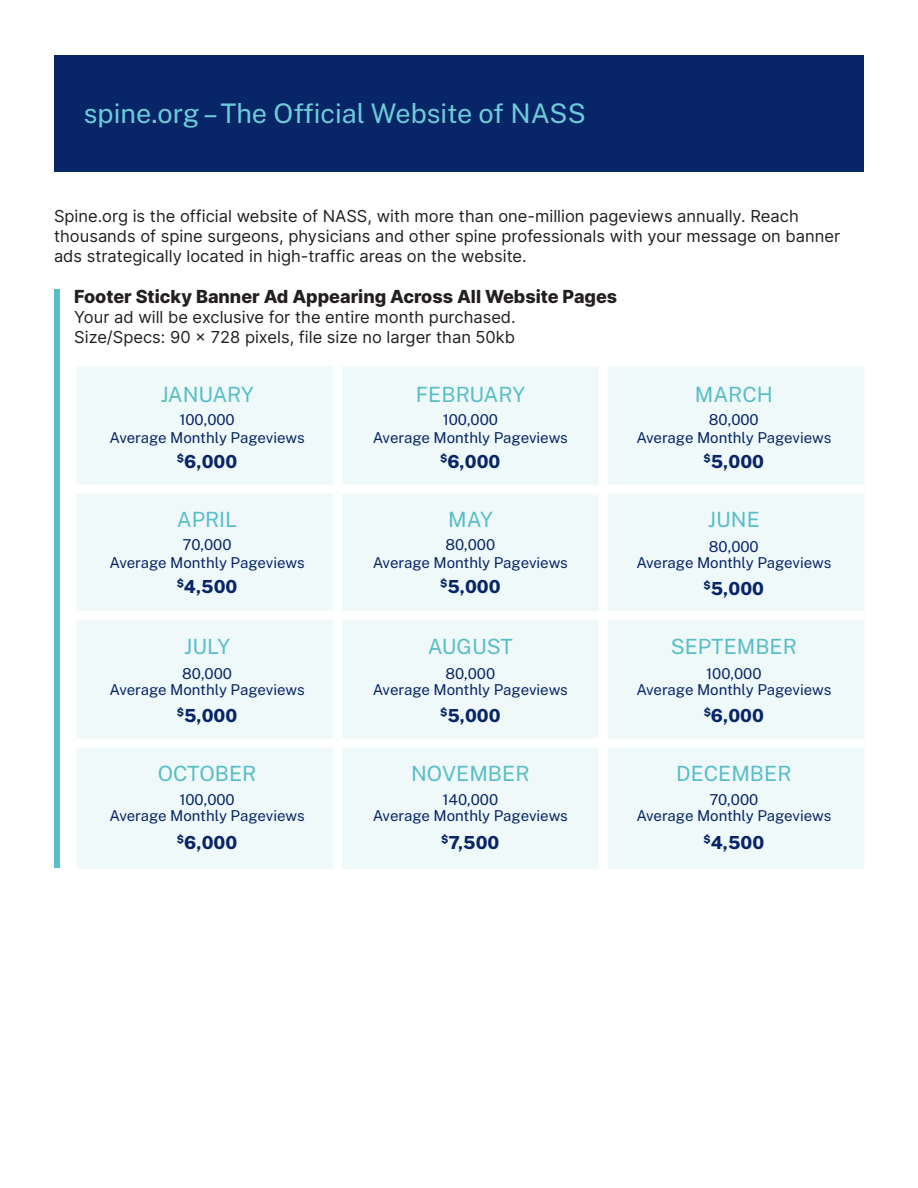
<style>
.page{position:relative;width:918px;height:1188px;background:#fff}
.page>*{position:absolute;margin:0;border:0;box-sizing:border-box;transform-origin:0 0}
.t1{font:27px "Public Sans";color:#6dccda}
.t2{font:21px "Public Sans";color:#58bec7}
.t3{font:800 18px "Public Sans";color:#072567}
.t4{font:800 18px "Inter";color:#231f20}
.t5{font:16.5px/19.8px "Inter";color:#231f20}
.t6{font:15px/15.8px "Public Sans";letter-spacing:-.005em;color:#072567;text-align:center}
</style>
<div class="page">
<div style="left:54px;top:55px;width:810px;height:117px;background:#072567"></div>
<div style="left:77px;top:366px;width:787px;height:503px;background:#f0f9fa"></div>
<div style="left:333px;top:366px;width:9px;height:119px;background:#fff"></div>
<div style="left:599px;top:366px;width:9px;height:119px;background:#fff"></div>
<div style="left:77px;top:485px;width:261px;height:9px;background:#fff"></div>
<div style="left:338px;top:485px;width:265px;height:9px;background:#fff"></div>
<div style="left:333px;top:494px;width:9px;height:117px;background:#fff"></div>
<div style="left:603px;top:485px;width:262px;height:9px;background:#fff"></div>
<div style="left:599px;top:494px;width:9px;height:117px;background:#fff"></div>
<div style="left:77px;top:611px;width:261px;height:9px;background:#fff"></div>
<div style="left:338px;top:611px;width:265px;height:9px;background:#fff"></div>
<div style="left:333px;top:620px;width:9px;height:119px;background:#fff"></div>
<div style="left:603px;top:611px;width:262px;height:9px;background:#fff"></div>
<div style="left:599px;top:620px;width:9px;height:119px;background:#fff"></div>
<div style="left:77px;top:739px;width:261px;height:9px;background:#fff"></div>
<div style="left:338px;top:739px;width:265px;height:9px;background:#fff"></div>
<div style="left:333px;top:748px;width:9px;height:121px;background:#fff"></div>
<div style="left:603px;top:739px;width:262px;height:9px;background:#fff"></div>
<div style="left:599px;top:748px;width:9px;height:121px;background:#fff"></div>
<div style="left:54px;top:289px;width:5px;height:579px;background:#58bec7"></div>
<h1 class="t1" style="left:84px;top:96px;width:504px">spine.org – The Official Website of NASS</h1>
<p class="t5" style="left:54px;top:206px;width:788px">Spine.org is the official website of NASS, with more than one-million pageviews annually. Reach thousands of spine surgeons, physicians and other spine professionals with your message on banner ads strategically located in high-traffic areas on the website.</p>
<p class="t4" style="left:74px;top:284px;width:545px">Footer Sticky Banner Ad Appearing Across All Website Pages</p>
<p class="t5" style="left:74px;top:307px;width:443px">Your ad will be exclusive for the entire month purchased.<br>Size/Specs: 90 x 728 pixels, file size no larger than 50kb</p>
<h2 class="t2" style="left:160px;top:381px;width:95px">JANUARY</h2>
<p class="t6" style="left:110px;top:410px;width:196px;line-height:18px">100,000<br>Average Monthly Pageviews</p>
<p class="t3" style="left:177px;top:450px;width:62px"><sup>$</sup>6,000</p>
<h2 class="t2" style="left:177px;top:506px;width:62px">APRIL</h2>
<p class="t6" style="left:110px;top:535px;width:196px;line-height:18px">70,000<br>Average Monthly Pageviews</p>
<p class="t3" style="left:177px;top:575px;width:62px"><sup>$</sup>4,500</p>
<h2 class="t2" style="left:184px;top:633px;width:47px">JULY</h2>
<p class="t6" style="left:110px;top:665px;width:196px">80,000<br>Average Monthly Pageviews</p>
<p class="t3" style="left:177px;top:704px;width:62px"><sup>$</sup>5,000</p>
<h2 class="t2" style="left:158px;top:759px;width:100px">OCTOBER</h2>
<p class="t6" style="left:110px;top:792px;width:196px">100,000<br>Average Monthly Pageviews</p>
<p class="t3" style="left:177px;top:830px;width:62px"><sup>$</sup>6,000</p>
<h2 class="t2" style="left:416px;top:381px;width:111px">FEBRUARY</h2>
<p class="t6" style="left:373px;top:410px;width:196px;line-height:18px">100,000<br>Average Monthly Pageviews</p>
<p class="t3" style="left:440px;top:450px;width:62px"><sup>$</sup>6,000</p>
<h2 class="t2" style="left:448px;top:506px;width:46px">MAY</h2>
<p class="t6" style="left:373px;top:535px;width:196px;line-height:18px">80,000<br>Average Monthly Pageviews</p>
<p class="t3" style="left:440px;top:575px;width:62px"><sup>$</sup>5,000</p>
<h2 class="t2" style="left:428px;top:633px;width:87px">AUGUST</h2>
<p class="t6" style="left:373px;top:665px;width:196px">80,000<br>Average Monthly Pageviews</p>
<p class="t3" style="left:440px;top:704px;width:62px"><sup>$</sup>5,000</p>
<h2 class="t2" style="left:411px;top:759px;width:120px">NOVEMBER</h2>
<p class="t6" style="left:373px;top:792px;width:196px">140,000<br>Average Monthly Pageviews</p>
<p class="t3" style="left:441px;top:830px;width:60px"><sup>$</sup>7,500</p>
<h2 class="t2" style="left:695px;top:381px;width:80px">MARCH</h2>
<p class="t6" style="left:636px;top:410px;width:196px;line-height:18px">80,000<br>Average Monthly Pageviews</p>
<p class="t3" style="left:704px;top:450px;width:62px"><sup>$</sup>5,000</p>
<h2 class="t2" style="left:708px;top:506px;width:53px">JUNE</h2>
<p class="t6" style="left:636px;top:538px;width:196px">80,000<br>Average Monthly Pageviews</p>
<p class="t3" style="left:704px;top:577px;width:62px"><sup>$</sup>5,000</p>
<h2 class="t2" style="left:671px;top:633px;width:128px">SEPTEMBER</h2>
<p class="t6" style="left:636px;top:665px;width:196px">100,000<br>Average Monthly Pageviews</p>
<p class="t3" style="left:704px;top:704px;width:62px"><sup>$</sup>6,000</p>
<h2 class="t2" style="left:676px;top:759px;width:117px">DECEMBER</h2>
<p class="t6" style="left:636px;top:792px;width:196px">70,000<br>Average Monthly Pageviews</p>
<p class="t3" style="left:704px;top:830px;width:62px"><sup>$</sup>4,500</p>
</div>
